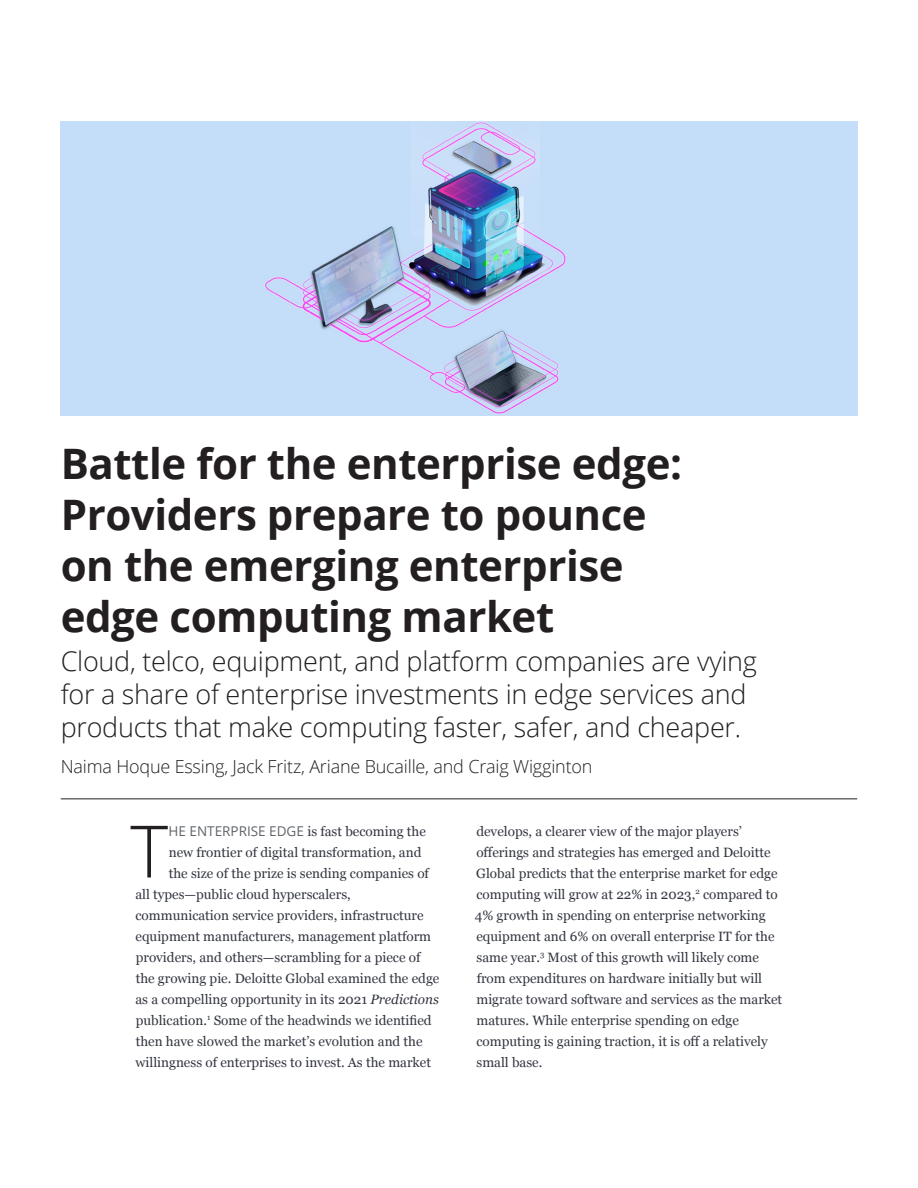
<style>
.page{position:relative;width:918px;height:1188px;background:#fff}
.page>*{position:absolute;margin:0;border:0;box-sizing:border-box;transform-origin:0 0}
.t1{font:300 72.3px "Open Sans";color:#231f20}
.t2{font:700 42px/51px "Open Sans";letter-spacing:-.01em;color:#231f20}
.t3{font:300 27px/33px "Open Sans";letter-spacing:-.01em;color:#231f20}
.t4{font:300 18px "Open Sans";letter-spacing:-.01em;color:#231f20}
.t5{font:13.5px/21px "Georgia";color:#323640}
.s1{font-family:"Open Sans";color:#5f6369}
.s2{font-style:italic}
</style>
<div class="page">
<img style="left:61px;top:122px;width:796px;height:294px">
<hr style="left:61px;top:798px;width:796px;height:1px;background:#231f20">
<h2 class="t2" style="left:61px;top:437px;width:623px">Battle for the enterprise edge:<br>Providers prepare to pounce on the emerging enterprise edge computing market</h2>
<h3 class="t3" style="left:61px;top:644px;width:698px">Cloud, telco, equipment, and platform companies are vying for a share of enterprise investments in edge services and products that make computing faster, safer, and cheaper.</h3>
<h3 class="t4" style="left:61px;top:754px;width:533px">Naima Hoque Essing, Jack Fritz, Ariane Bucaille, and Craig Wigginton</h3>
<h1 class="t1" style="left:130px;top:802px;width:39px">T</h1>
<p class="t5" style="left:169px;top:820px;width:259px"><span class="s1">HE ENTERPRISE EDGE</span> is fast becoming the</p>
<p class="t5" style="left:169px;top:841px;width:254px">new frontier of digital transformation, and</p>
<p class="t5" style="left:169px;top:862px;width:262px">the size of the prize is sending companies of</p>
<p class="t5" style="left:135px;top:883px;width:217px">all types—public cloud hyperscalers,</p>
<p class="t5" style="left:136px;top:904px;width:290px">communication service providers, infrastructure</p>
<p class="t5" style="left:136px;top:925px;width:297px">equipment manufacturers, management platform</p>
<p class="t5" style="left:136px;top:946px;width:286px">providers, and others—scrambling for a piece of</p>
<p class="t5" style="left:136px;top:967px;width:305px">the growing pie. Deloitte Global examined the edge</p>
<p class="t5" style="left:135px;top:988px;width:305px">as a compelling opportunity in its 2021 <span class="s2">Predictions</span></p>
<p class="t5" style="left:136px;top:1009px;width:297px">publication.<sup>1</sup> Some of the headwinds we identified</p>
<p class="t5" style="left:136px;top:1030px;width:289px">then have slowed the market’s evolution and the</p>
<p class="t5" style="left:136px;top:1051px;width:297px">willingness of enterprises to invest. As the market</p>
<p class="t5" style="left:475px;top:820px;width:309px">develops, a clearer view of the major players’ offerings and strategies has emerged and Deloitte Global predicts that the enterprise market for edge computing will grow at 22% in 2023,<sup>2</sup> compared to 4% growth in spending on enterprise networking equipment and 6% on overall enterprise IT for the same year.<sup>3</sup> Most of this growth will likely come from expenditures on hardware initially but will migrate toward software and services as the market matures. While enterprise spending on edge computing is gaining traction, it is off a relatively small base.</p>
</div>
